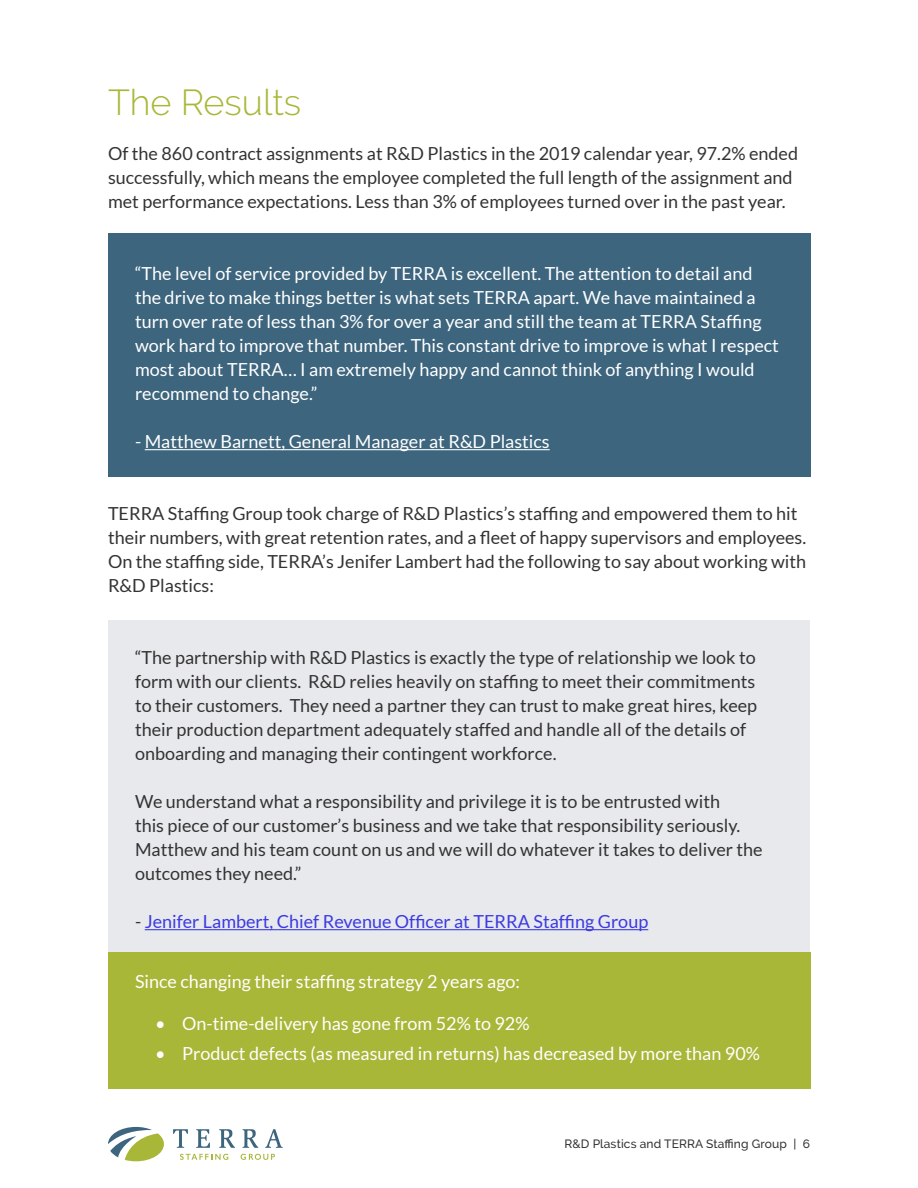
<style>
.page{position:relative;width:918px;height:1188px;background:#fff}
.page>*{position:absolute;margin:0;border:0;box-sizing:border-box;transform-origin:0 0}
.t1{font:300 36px "Raleway";color:#a9b738}
.t2{font:18px/24px "Lato";color:#343333}
.t3{font:18px/24px "Lato";color:#fff}
.t4{font:18px "Lato";color:#3c3ae2}
.t5{font:500 12px "Raleway";letter-spacing:.01em;color:#343333}
.s1{color:#343333}
</style>
<div class="page">
<svg style="left:219px;top:1129px;width:16px;height:19px"></svg>
<svg style="left:242px;top:1129px;width:16px;height:19px"></svg>
<svg style="left:196px;top:1129px;width:14px;height:19px"></svg>
<svg style="left:265px;top:1129px;width:18px;height:19px"></svg>
<svg style="left:173px;top:1129px;width:15px;height:19px"></svg>
<svg style="left:108px;top:1127px;width:56px;height:34px"></svg>
<svg style="left:180px;top:1154px;width:48px;height:6px"></svg>
<svg style="left:241px;top:1154px;width:34px;height:6px"></svg>
<div style="left:108px;top:233px;width:702px;height:244px;background:#3d657e"></div>
<div style="left:108px;top:620px;width:702px;height:333px;background:#e2e4e8"></div>
<div style="left:108px;top:953px;width:702px;height:136px;background:#a9b738"></div>
<hr style="left:145px;top:449px;width:405px;height:1px;background:#fff">
<hr style="left:145px;top:929px;width:503px;height:1px;background:#3c3ae2">
<h1 class="t1" style="left:108px;top:81px;width:195px">The Results</h1>
<p class="t2" style="left:108px;top:143px;width:692px">Of the 860 contract assignments at R&amp;D Plastics in the 2019 calendar year, 97.2% ended successfully, which means the employee completed the full length of the assignment and met performance expectations. Less than 3% of employees turned over in the past year.</p>
<p class="t3" style="left:135px;top:262px;width:646px">“The level of service provided by TERRA is excellent. The attention to detail and the drive to make things better is what sets TERRA apart. We have maintained a turn over rate of less than 3% for over a year and still the team at TERRA Staffing work hard to improve that number. This constant drive to improve is what I respect most about TERRA… I am extremely happy and cannot think of anything I would recommend to change.”</p>
<p class="t3" style="left:135px;top:431px;width:416px">- Matthew Barnett, General Manager at R&amp;D Plastics</p>
<p class="t2" style="left:108px;top:502px;width:700px">TERRA Staffing Group took charge of R&amp;D Plastics’s staffing and empowered them to hit their numbers, with great retention rates, and a fleet of happy supervisors and employees.<br>On the staffing side, TERRA’s Jenifer Lambert had the following to say about working with R&amp;D Plastics:</p>
<p class="t2" style="left:135px;top:646px;width:624px">“The partnership with R&amp;D Plastics is exactly the type of relationship we look to form with our clients. R&amp;D relies heavily on staffing to meet their commitments to their customers. They need a partner they can trust to make great hires, keep their production department adequately staffed and handle all of the details of onboarding and managing their contingent workforce.</p>
<p class="t2" style="left:135px;top:790px;width:629px">We understand what a responsibility and privilege it is to be entrusted with<br>this piece of our customer’s business and we take that responsibility seriously.<br>Matthew and his team count on us and we will do whatever it takes to deliver the outcomes they need.”</p>
<p class="t4" style="left:135px;top:912px;width:515px"><span class="s1">-</span> Jenifer Lambert, Chief Revenue Officer at TERRA Staffing Group</p>
<p class="t3" style="left:135px;top:970px;width:387px">Since changing their staffing strategy 2 years ago:</p>
<p class="t3" style="left:155px;top:1013px;width:376px">• On-time-delivery has gone from 52% to 92%</p>
<p class="t3" style="left:155px;top:1043px;width:606px">• Product defects (as measured in returns) has decreased by more than 90%</p>
<p class="t5" style="left:565px;top:1137px;width:247px">R&amp;D Plastics and TERRA Staffing Group | 6</p>
</div>
